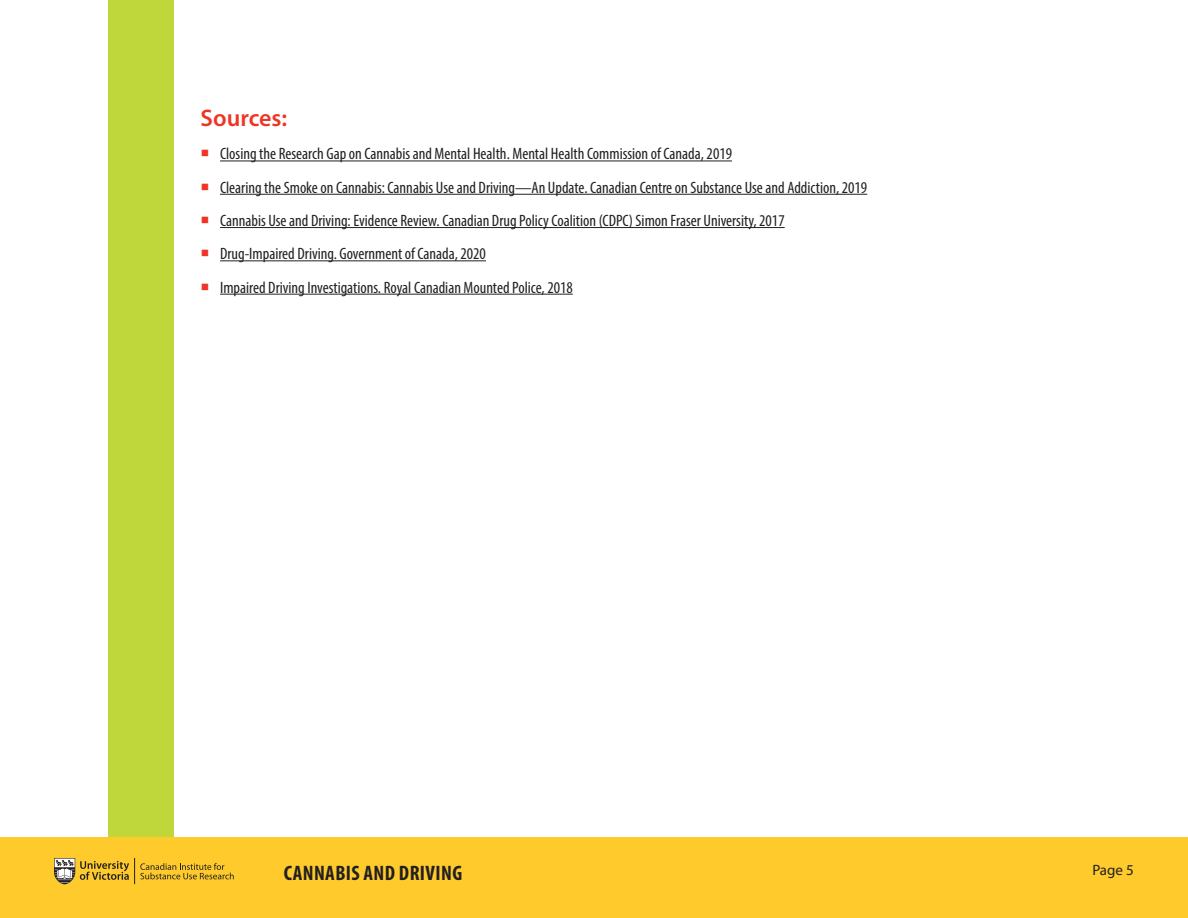
<style>
.page{position:relative;width:1188px;height:918px;background:#fff}
.page>*{position:absolute;margin:0;border:0;box-sizing:border-box;transform-origin:0 0}
.SUBHEADS{font:600 24px "Myriad Pro";color:#ee3525}
.t1{font:700 condensed 21px "Myriad Pro";letter-spacing:.02em;color:#231f20}
.t2{font:condensed 16.5px "Myriad Pro";color:#231f20}
.t3{font:15px "Myriad Pro";color:#231f20}
</style>
<div class="page">
<div style="left:108px;top:0;width:66px;height:850px;background:#bfd73b"></div>
<div style="left:0;top:837px;width:1188px;height:81px;background:#feca2c"></div>
<svg style="left:54px;top:858px;width:180px;height:26px"></svg>
<hr style="left:220px;top:161px;width:512px;height:1px;background:#231f20">
<hr style="left:220px;top:194px;width:647px;height:1px;background:#231f20">
<hr style="left:220px;top:227px;width:565px;height:1px;background:#231f20">
<hr style="left:220px;top:260px;width:266px;height:1px;background:#231f20">
<hr style="left:220px;top:294px;width:353px;height:1px;background:#231f20">
<p class="SUBHEADS" style="left:201px;top:103px;width:88px">Sources:</p>
<p class="t2" style="left:220px;top:144px;width:513px">Closing the Research Gap on Cannabis and Mental Health. Mental Health Commission of Canada, 2019</p>
<p class="t2" style="left:220px;top:177px;width:649px">Clearing the Smoke on Cannabis: Cannabis Use and Driving—An Update. Canadian Centre on Substance Use and Addiction, 2019</p>
<p class="t2" style="left:220px;top:210px;width:566px">Cannabis Use and Driving: Evidence Review. Canadian Drug Policy Coalition (CDPC) Simon Fraser University, 2017</p>
<p class="t2" style="left:220px;top:244px;width:267px">Drug-Impaired Driving. Government of Canada, 2020</p>
<p class="t2" style="left:220px;top:277px;width:354px">Impaired Driving Investigations. Royal Canadian Mounted Police, 2018</p>
<p class="t1" style="left:284px;top:860px;width:180px">CANNABIS AND DRIVING</p>
<p class="t3" style="left:1092px;top:861px;width:43px">Page 5</p>
</div>
